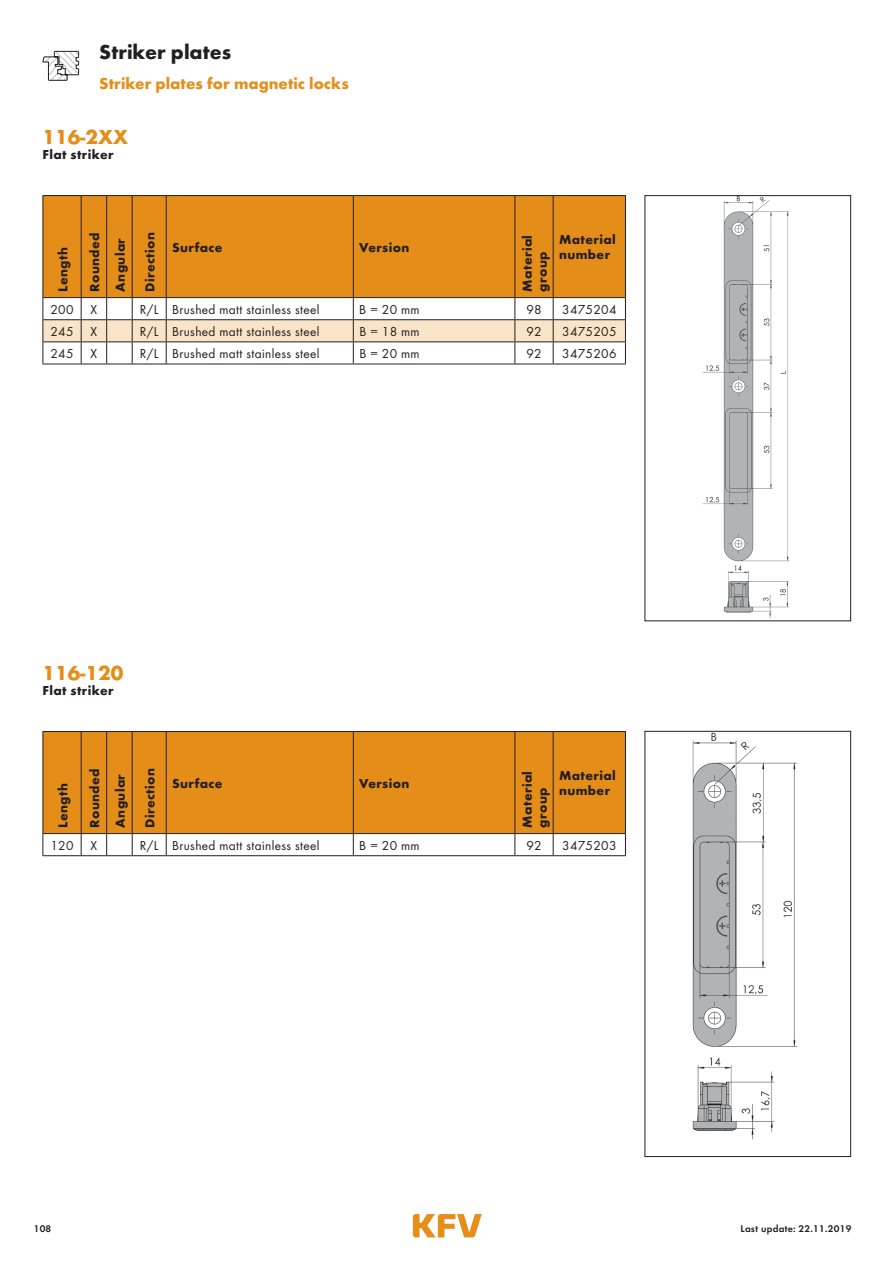
<style>
.page{position:relative;width:893px;height:1263px;background:#fff}
.page>*{position:absolute;margin:0;border:0;box-sizing:border-box;transform-origin:0 0}
.t1{font:700 21px "Futura";color:#e48d19}
.t2{font:700 21px "Futura";color:#231f20}
.t3{font:700 16.5px "Futura";color:#e58e19}
.t4{font:13.5px "Futura Boo";letter-spacing:.025em;color:#231f20}
.t5{font:700 13.5px/15px "Futura";letter-spacing:.025em;color:#231f20}
.t6{font:10.05px "Futura Dem";letter-spacing:.025em;color:#231f20}
</style>
<div class="page">
<svg style="left:413px;top:1214px;width:69px;height:23px"></svg>
<svg style="left:42px;top:50px;width:38px;height:31px"></svg>
<div style="left:44px;top:196px;width:581px;height:101px;background:#e48d19"></div>
<hr style="left:43px;top:195px;width:38px;height:1px;background:#231f20">
<hr style="left:43px;top:196px;width:1px;height:101px;background:#231f20">
<hr style="left:81px;top:196px;width:1px;height:101px;background:#231f20">
<svg style="left:81px;top:195px;width:51px;height:1px"></svg>
<hr style="left:106px;top:196px;width:1px;height:101px;background:#231f20">
<hr style="left:132px;top:195px;width:34px;height:1px;background:#231f20">
<hr style="left:132px;top:196px;width:1px;height:101px;background:#231f20">
<hr style="left:166px;top:195px;width:187px;height:1px;background:#231f20">
<hr style="left:166px;top:196px;width:1px;height:101px;background:#231f20">
<hr style="left:353px;top:195px;width:162px;height:1px;background:#231f20">
<hr style="left:353px;top:196px;width:1px;height:101px;background:#231f20">
<hr style="left:515px;top:195px;width:38px;height:1px;background:#231f20">
<hr style="left:514px;top:196px;width:1px;height:101px;background:#231f20">
<hr style="left:553px;top:195px;width:73px;height:1px;background:#231f20">
<hr style="left:553px;top:196px;width:1px;height:101px;background:#231f20">
<hr style="left:625px;top:196px;width:1px;height:101px;background:#231f20">
<svg style="left:43px;top:297px;width:583px;height:68px"></svg>
<hr style="left:132px;top:364px;width:34px;height:1px;background:#231f20">
<hr style="left:166px;top:364px;width:187px;height:1px;background:#231f20">
<hr style="left:353px;top:364px;width:162px;height:1px;background:#231f20">
<hr style="left:515px;top:364px;width:38px;height:1px;background:#231f20">
<hr style="left:553px;top:364px;width:73px;height:1px;background:#231f20">
<img style="left:702px;top:197px;width:88px;height:422px">
<div style="left:644px;top:195px;width:207px;height:426px;border:1px solid #231f20"></div>
<div style="left:44px;top:732px;width:581px;height:101px;background:#e48d19"></div>
<hr style="left:43px;top:731px;width:38px;height:1px;background:#231f20">
<hr style="left:43px;top:732px;width:1px;height:101px;background:#231f20">
<hr style="left:81px;top:732px;width:1px;height:101px;background:#231f20">
<svg style="left:81px;top:731px;width:51px;height:1px"></svg>
<hr style="left:106px;top:732px;width:1px;height:101px;background:#231f20">
<hr style="left:132px;top:731px;width:34px;height:1px;background:#231f20">
<hr style="left:132px;top:732px;width:1px;height:101px;background:#231f20">
<hr style="left:166px;top:731px;width:187px;height:1px;background:#231f20">
<hr style="left:166px;top:732px;width:1px;height:101px;background:#231f20">
<hr style="left:353px;top:731px;width:162px;height:1px;background:#231f20">
<hr style="left:353px;top:732px;width:1px;height:101px;background:#231f20">
<hr style="left:515px;top:731px;width:38px;height:1px;background:#231f20">
<hr style="left:514px;top:732px;width:1px;height:101px;background:#231f20">
<hr style="left:553px;top:731px;width:73px;height:1px;background:#231f20">
<hr style="left:553px;top:732px;width:1px;height:101px;background:#231f20">
<hr style="left:625px;top:732px;width:1px;height:101px;background:#231f20">
<svg style="left:43px;top:833px;width:583px;height:23px"></svg>
<hr style="left:132px;top:855px;width:34px;height:1px;background:#231f20">
<hr style="left:166px;top:855px;width:187px;height:1px;background:#231f20">
<hr style="left:353px;top:855px;width:162px;height:1px;background:#231f20">
<hr style="left:515px;top:855px;width:38px;height:1px;background:#231f20">
<hr style="left:553px;top:855px;width:73px;height:1px;background:#231f20">
<img style="left:692px;top:733px;width:105px;height:407px">
<div style="left:644px;top:731px;width:207px;height:426px;border:1px solid #231f20"></div>
<h1 class="t2" style="left:99px;top:39px;width:134px">Striker plates</h1>
<p class="t3" style="left:99px;top:73px;width:251px">Striker plates for magnetic locks</p>
<h1 class="t1" style="left:43px;top:124px;width:87px">116-2XX</h1>
<p class="t5" style="left:43px;top:147px;width:73px">Flat striker</p>
<p class="t5" style="left:55px;top:292px;width:46px;rotate:-90deg">Length</p>
<p class="t5" style="left:82px;top:292px;width:61px;line-height:25.5px;rotate:-90deg">Rounded<br>Angular</p>
<p class="t5" style="left:142px;top:292px;width:61px;rotate:-90deg">Direction</p>
<p class="t5" style="left:172px;top:240px;width:52px">Surface</p>
<p class="t5" style="left:359px;top:240px;width:51px">Version</p>
<p class="t5" style="left:520px;top:292px;width:58px;rotate:-90deg">Material group</p>
<p class="t5" style="left:559px;top:232px;width:58px">Material number</p>
<p class="t4" style="left:50px;top:301px;width:25px">200</p>
<p class="t4" style="left:91px;top:301px;width:8px">X</p>
<p class="t4" style="left:140px;top:301px;width:181px">R/L Brushed matt stainless steel</p>
<p class="t4" style="left:359px;top:301px;width:62px">B = 20 mm</p>
<p class="t4" style="left:526px;top:301px;width:17px">98</p>
<p class="t4" style="left:562px;top:301px;width:56px">3475204</p>
<p class="t4" style="left:51px;top:323px;width:25px">245</p>
<p class="t4" style="left:91px;top:323px;width:8px">X</p>
<p class="t4" style="left:140px;top:323px;width:181px">R/L Brushed matt stainless steel</p>
<p class="t4" style="left:359px;top:323px;width:62px">B = 18 mm</p>
<p class="t4" style="left:526px;top:323px;width:17px">92</p>
<p class="t4" style="left:562px;top:323px;width:56px">3475205</p>
<p class="t4" style="left:51px;top:345px;width:25px">245</p>
<p class="t4" style="left:91px;top:345px;width:8px">X</p>
<p class="t4" style="left:140px;top:345px;width:181px">R/L Brushed matt stainless steel</p>
<p class="t4" style="left:359px;top:345px;width:62px">B = 20 mm</p>
<p class="t4" style="left:526px;top:345px;width:17px">92</p>
<p class="t4" style="left:562px;top:345px;width:56px">3475206</p>
<h1 class="t1" style="left:43px;top:660px;width:82px">116-120</h1>
<p class="t5" style="left:43px;top:683px;width:73px">Flat striker</p>
<p class="t5" style="left:55px;top:827px;width:46px;rotate:-90deg">Length</p>
<p class="t5" style="left:82px;top:827px;width:61px;line-height:25.5px;rotate:-90deg">Rounded<br>Angular</p>
<p class="t5" style="left:142px;top:827px;width:61px;rotate:-90deg">Direction</p>
<p class="t5" style="left:172px;top:776px;width:52px">Surface</p>
<p class="t5" style="left:359px;top:776px;width:51px">Version</p>
<p class="t5" style="left:520px;top:827px;width:58px;rotate:-90deg">Material group</p>
<p class="t5" style="left:559px;top:768px;width:58px">Material number</p>
<p class="t4" style="left:50px;top:837px;width:25px">120</p>
<p class="t4" style="left:91px;top:837px;width:8px">X</p>
<p class="t4" style="left:140px;top:837px;width:181px">R/L Brushed matt stainless steel</p>
<p class="t4" style="left:359px;top:837px;width:62px">B = 20 mm</p>
<p class="t4" style="left:526px;top:837px;width:17px">92</p>
<p class="t4" style="left:562px;top:837px;width:56px">3475203</p>
<p class="t6" style="left:34px;top:1221px;width:19px">108</p>
<p class="t6" style="left:740px;top:1221px;width:113px">Last update: 22.11.2019</p>
</div>
